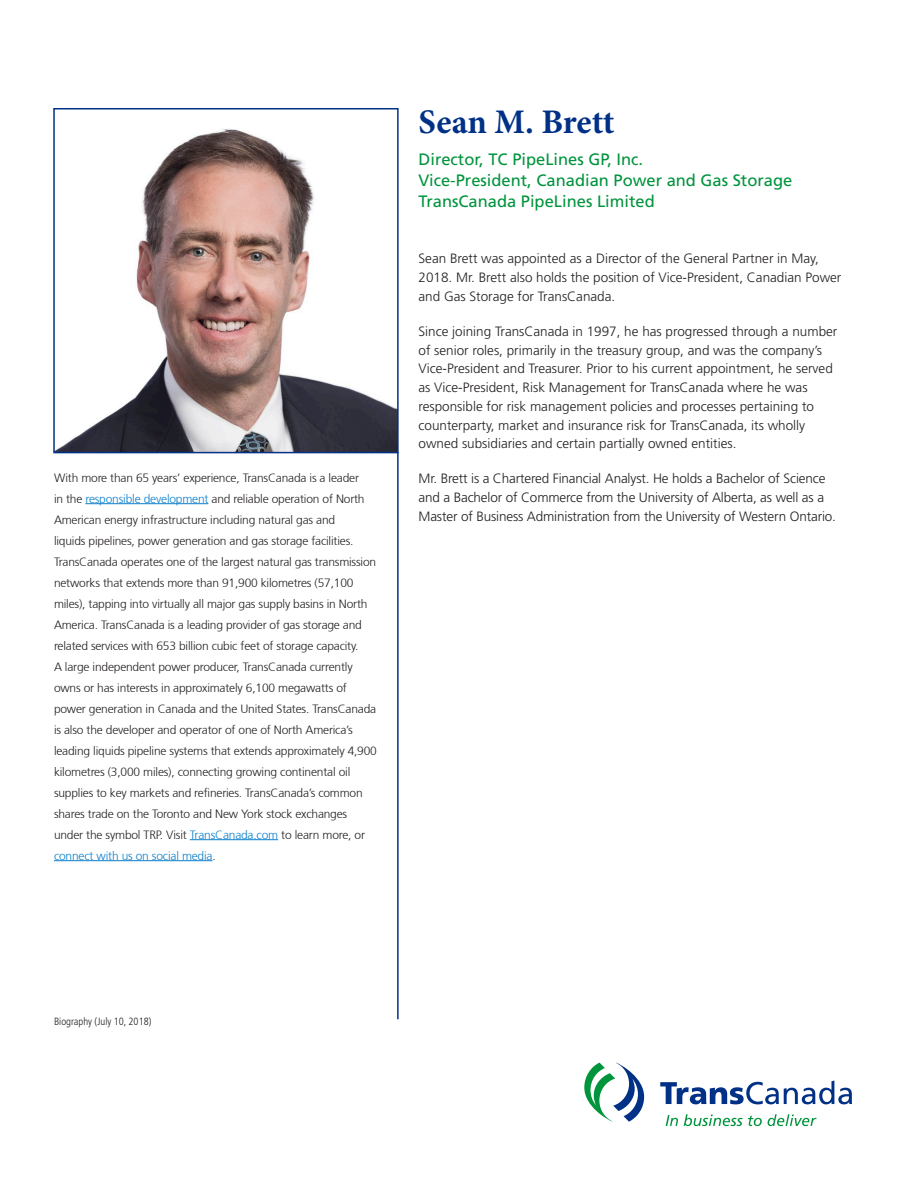
<style>
.page{position:relative;width:918px;height:1188px;background:#fff}
.page>*{position:absolute;margin:0;border:0;box-sizing:border-box;transform-origin:0 0}
.Name{font:700 34.5px "Minion Pro";letter-spacing:-.005em;color:#003186}
.t1{font:16.5px/21px "Frutiger";color:#00943d}
.Body_text{font:300 13.5px/18.8px "Frutiger";color:#231f20}
.t2{font:300 12px/21px "Frutiger 45";letter-spacing:-.015em;color:#231f20}
.t3{font:300 condensed 10.5px "Frutiger";color:#231f20}
.s1{color:#0a7eca}
</style>
<div class="page">
<hr style="left:397px;top:452px;width:2px;height:567px;background:#003186">
<svg style="left:666px;top:1115px;width:12px;height:11px"></svg>
<svg style="left:684px;top:1114px;width:78px;height:12px"></svg>
<svg style="left:768px;top:1114px;width:49px;height:12px"></svg>
<svg style="left:660px;top:1081px;width:192px;height:23px"></svg>
<svg style="left:584px;top:1063px;width:60px;height:59px"></svg>
<hr style="left:85px;top:503px;width:123px;height:1px;background:#0a7eca">
<hr style="left:190px;top:839px;width:88px;height:1px;background:#0a7eca">
<hr style="left:54px;top:860px;width:158px;height:1px;background:#0a7eca">
<img style="left:56px;top:129px;width:340px;height:321px">
<div style="left:53px;top:108px;width:346px;height:345px;border:2px solid #003186"></div>
<p class="t2" style="left:54px;top:467px;width:324px">With more than 65 years’ experience, TransCanada is a leader<br>in the <span class="s1">responsible development</span> and reliable operation of North American energy infrastructure including natural gas and<br>liquids pipelines, power generation and gas storage facilities.<br>TransCanada operates one of the largest natural gas transmission networks that extends more than 91,900 kilometres (57,100 miles), tapping into virtually all major gas supply basins in North America. TransCanada is a leading provider of gas storage and related services with 653 billion cubic feet of storage capacity.<br>A large independent power producer, TransCanada currently owns or has interests in approximately 6,100 megawatts of power generation in Canada and the United States. TransCanada is also the developer and operator of one of North America’s leading liquids pipeline systems that extends approximately 4,900 kilometres (3,000 miles), connecting growing continental oil supplies to key markets and refineries. TransCanada’s common shares trade on the Toronto and New York stock exchanges under the symbol TRP. Visit <span class="s1">TransCanada.com</span> to learn more, or <span class="s1">connect with us on social media</span>.</p>
<p class="Name" style="left:418px;top:98px;width:198px">Sean M. Brett</p>
<p class="t1" style="left:418px;top:149px;width:375px">Director, TC PipeLines GP, Inc.<br>Vice-President, Canadian Power and Gas Storage<br>TransCanada PipeLines Limited</p>
<p class="Body_text" style="left:418px;top:250px;width:424px">Sean Brett was appointed as a Director of the General Partner in May,<br>2018. Mr. Brett also holds the position of Vice-President, Canadian Power and Gas Storage for TransCanada.</p>
<p class="Body_text" style="left:418px;top:322px;width:420px">Since joining TransCanada in 1997, he has progressed through a number of senior roles, primarily in the treasury group, and was the company’s Vice-President and Treasurer. Prior to his current appointment, he served as Vice-President, Risk Management for TransCanada where he was responsible for risk management policies and processes pertaining to counterparty, market and insurance risk for TransCanada, its wholly owned subsidiaries and certain partially owned entities.</p>
<p class="Body_text" style="left:418px;top:469px;width:419px">Mr. Brett is a Chartered Financial Analyst. He holds a Bachelor of Science and a Bachelor of Commerce from the University of Alberta, as well as a<br>Master of Business Administration from the University of Western Ontario.</p>
<p class="t3" style="left:54px;top:1015px;width:99px">Biography (July 10, 2018)</p>
</div>
